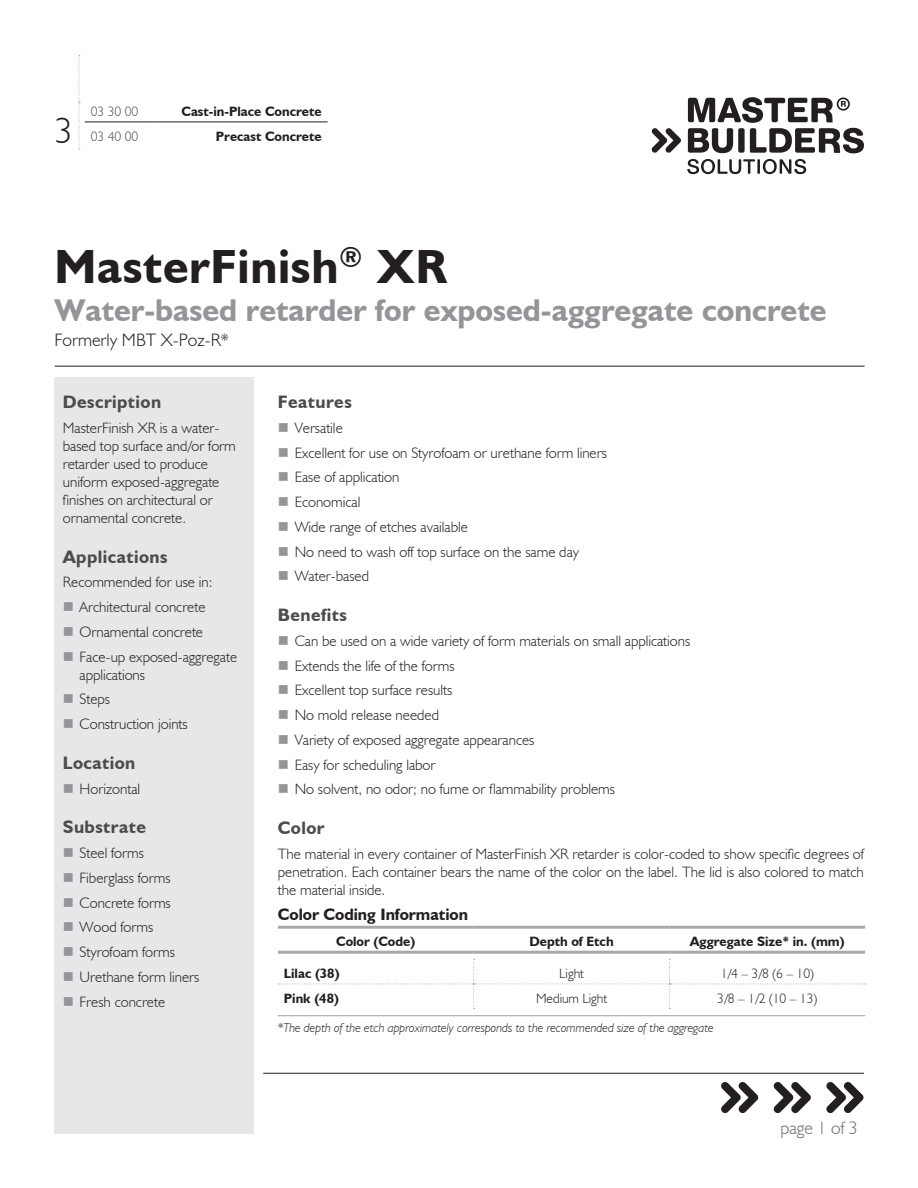
<style>
.page{position:relative;width:918px;height:1188px;background:#fff}
.page>*{position:absolute;margin:0;border:0;box-sizing:border-box;transform-origin:0 0}
.Product_Name{font:700 48px "Humanist 521 BT";letter-spacing:.015em;color:#231f20}
.t1{font:300 36px "Humanist 521 BT";color:#231f20}
.Gray_Descriptor_Subh{font:700 31.5px "Humanist 521 BT";color:#939598}
.Section_Header{font:700 18px "Humanist 521 BT";letter-spacing:.025em;color:#4b4c4d}
.Former_Name{font:300 18px "Humanist 521 BT";color:#231f20}
.t2{font:300 18px "Humanist 521 BT";color:#6c6d70}
.Table_Title{font:700 16.5px "Humanist 521 BT";color:#231f20}
.Body{font:300 15px/18px "Humanist 521 BT";color:#231f20;text-align:justify}
.Pg__1_Left_Column_Bo{font:300 15px/18px "Humanist 521 BT";color:#231f20}
.Bold_CENTERED{font:700 13.5px "Humanist 521 BT";color:#231f20}
.Regular_CENTERED{font:300 13.5px "Humanist 521 BT";color:#231f20}
.Bold_LEFT_ALIGNED{font:700 13.5px "Humanist 521 BT";color:#231f20}
.t3{font:300 13.5px "Humanist 521 BT";color:#4b4c4d}
.CHART_NOTE{font:italic 300 12.75px "Humanist 521 BT";color:#231f20}
</style>
<div class="page">
<hr style="left:263px;top:1073px;width:601px;height:1px;background:#231f20">
<svg style="left:687px;top:159px;width:119px;height:15px"></svg>
<svg style="left:652px;top:128px;width:29px;height:25px"></svg>
<svg style="left:688px;top:97px;width:176px;height:56px"></svg>
<svg style="left:721px;top:1082px;width:37px;height:31px"></svg>
<svg style="left:774px;top:1082px;width:37px;height:31px"></svg>
<svg style="left:826px;top:1082px;width:38px;height:31px"></svg>
<svg style="left:79px;top:55px;width:1px;height:95px"></svg>
<hr style="left:85px;top:122px;width:74px;height:1px;background:#231f20">
<hr style="left:159px;top:122px;width:169px;height:1px;background:#231f20">
<hr style="left:55px;top:366px;width:810px;height:1px;background:#231f20">
<div style="left:54px;top:378px;width:200px;height:756px;background:#e6e7e9"></div>
<svg style="left:278px;top:959px;width:588px;height:50px"></svg>
<hr style="left:278px;top:1015px;width:196px;height:1px;background:#a8a9ad">
<hr style="left:474px;top:1015px;width:195px;height:1px;background:#a8a9ad">
<hr style="left:669px;top:1015px;width:196px;height:1px;background:#a8a9ad">
<hr style="left:278px;top:951px;width:196px;height:3px;background:#a8a9ad">
<hr style="left:474px;top:951px;width:195px;height:3px;background:#a8a9ad">
<hr style="left:669px;top:951px;width:196px;height:3px;background:#a8a9ad">
<hr style="left:278px;top:926px;width:196px;height:3px;background:#a8a9ad">
<hr style="left:474px;top:926px;width:195px;height:3px;background:#a8a9ad">
<hr style="left:669px;top:926px;width:196px;height:3px;background:#a8a9ad">
<h2 class="t1" style="left:55px;top:109px;width:20px">3</h2>
<p class="t3" style="left:91px;top:103px;width:49px">03 30 00</p>
<p class="Bold_CENTERED" style="left:182px;top:103px;width:142px">Cast-in-Place Concrete</p>
<p class="t3" style="left:91px;top:128px;width:49px">03 40 00</p>
<p class="Bold_CENTERED" style="left:216px;top:128px;width:107px">Precast Concrete</p>
<p class="Product_Name" style="left:55px;top:237px;width:394px">MasterFinish<sup>®</sup> XR</p>
<p class="Gray_Descriptor_Subh" style="left:55px;top:290px;width:774px">Water-based retarder for exposed-aggregate concrete</p>
<p class="Former_Name" style="left:55px;top:329px;width:176px">Formerly MBT X-Poz-R*</p>
<p class="Section_Header" style="left:63px;top:391px;width:100px">Description</p>
<p class="Pg__1_Left_Column_Bo" style="left:63px;top:419px;width:175px">MasterFinish XR is a water&shy;based top surface and/or form retarder used to produce uniform exposed-aggregate finishes on architectural or ornamental concrete.</p>
<p class="Section_Header" style="left:63px;top:545px;width:106px">Applications</p>
<p class="Body" style="left:63px;top:573px;width:151px">Recommended for use in:</p>
<p class="Body" style="left:80px;top:598px;width:128px">Architectural concrete</p>
<p class="Body" style="left:80px;top:623px;width:125px">Ornamental concrete</p>
<p class="Body" style="left:80px;top:647px;width:159px">Face-up exposed-aggregate applications</p>
<p class="Body" style="left:80px;top:690px;width:32px">Steps</p>
<p class="Body" style="left:80px;top:715px;width:110px">Construction joints</p>
<p class="Section_Header" style="left:63px;top:752px;width:74px">Location</p>
<p class="Body" style="left:80px;top:779px;width:62px">Horizontal</p>
<p class="Section_Header" style="left:63px;top:816px;width:85px">Substrate</p>
<p class="Body" style="left:80px;top:844px;width:66px">Steel forms</p>
<p class="Body" style="left:80px;top:869px;width:93px">Fiberglass forms</p>
<p class="Body" style="left:80px;top:893px;width:93px">Concrete forms</p>
<p class="Body" style="left:80px;top:918px;width:75px">Wood forms</p>
<p class="Body" style="left:80px;top:943px;width:97px">Styrofoam forms</p>
<p class="Body" style="left:80px;top:968px;width:121px">Urethane form liners</p>
<p class="Body" style="left:80px;top:992px;width:87px">Fresh concrete</p>
<p class="Section_Header" style="left:278px;top:391px;width:75px">Features</p>
<p class="Body" style="left:295px;top:419px;width:50px">Versatile</p>
<p class="Body" style="left:295px;top:443px;width:314px">Excellent for use on Styrofoam or urethane form liners</p>
<p class="Body" style="left:295px;top:468px;width:106px">Ease of application</p>
<p class="Body" style="left:295px;top:493px;width:67px">Economical</p>
<p class="Body" style="left:295px;top:518px;width:175px">Wide range of etches available</p>
<p class="Body" style="left:295px;top:542px;width:286px">No need to wash off top surface on the same day</p>
<p class="Body" style="left:295px;top:567px;width:76px">Water-based</p>
<p class="Section_Header" style="left:278px;top:604px;width:70px">Benefits</p>
<p class="Body" style="left:295px;top:632px;width:397px">Can be used on a wide variety of form materials on small applications</p>
<p class="Body" style="left:295px;top:656px;width:161px">Extends the life of the forms</p>
<p class="Body" style="left:295px;top:681px;width:159px">Excellent top surface results</p>
<p class="Body" style="left:295px;top:706px;width:146px">No mold release needed</p>
<p class="Body" style="left:295px;top:731px;width:241px">Variety of exposed aggregate appearances</p>
<p class="Body" style="left:295px;top:755px;width:142px">Easy for scheduling labor</p>
<p class="Body" style="left:295px;top:780px;width:322px">No solvent, no odor; no fume or flammability problems</p>
<p class="Section_Header" style="left:278px;top:817px;width:48px">Color</p>
<p class="Body" style="left:278px;top:845px;width:588px">The material in every container of MasterFinish XR retarder is color-coded to show specific degrees of penetration. Each container bears the name of the color on the label. The lid is also colored to match the material inside.</p>
<p class="Table_Title" style="left:278px;top:904px;width:192px">Color Coding Information</p>
<p class="Bold_CENTERED" style="left:336px;top:933px;width:81px">Color (Code)</p>
<p class="Bold_CENTERED" style="left:529px;top:933px;width:86px">Depth of Etch</p>
<p class="Bold_CENTERED" style="left:690px;top:933px;width:156px">Aggregate Size* in. (mm)</p>
<p class="Bold_LEFT_ALIGNED" style="left:284px;top:965px;width:57px">Lilac (38)</p>
<p class="Regular_CENTERED" style="left:559px;top:965px;width:26px">Light</p>
<p class="Regular_CENTERED" style="left:721px;top:965px;width:95px">1/4 – 3/8 (6 – 10)</p>
<p class="Bold_LEFT_ALIGNED" style="left:284px;top:990px;width:56px">Pink (48)</p>
<p class="Regular_CENTERED" style="left:536px;top:990px;width:73px">Medium Light</p>
<p class="Regular_CENTERED" style="left:717px;top:990px;width:102px">3/8 – 1/2 (10 – 13)</p>
<p class="CHART_NOTE" style="left:278px;top:1020px;width:437px">*The depth of the etch approximately corresponds to the recommended size of the aggregate</p>
<p class="t2" style="left:781px;top:1117px;width:79px">page 1 of 3</p>
</div>
